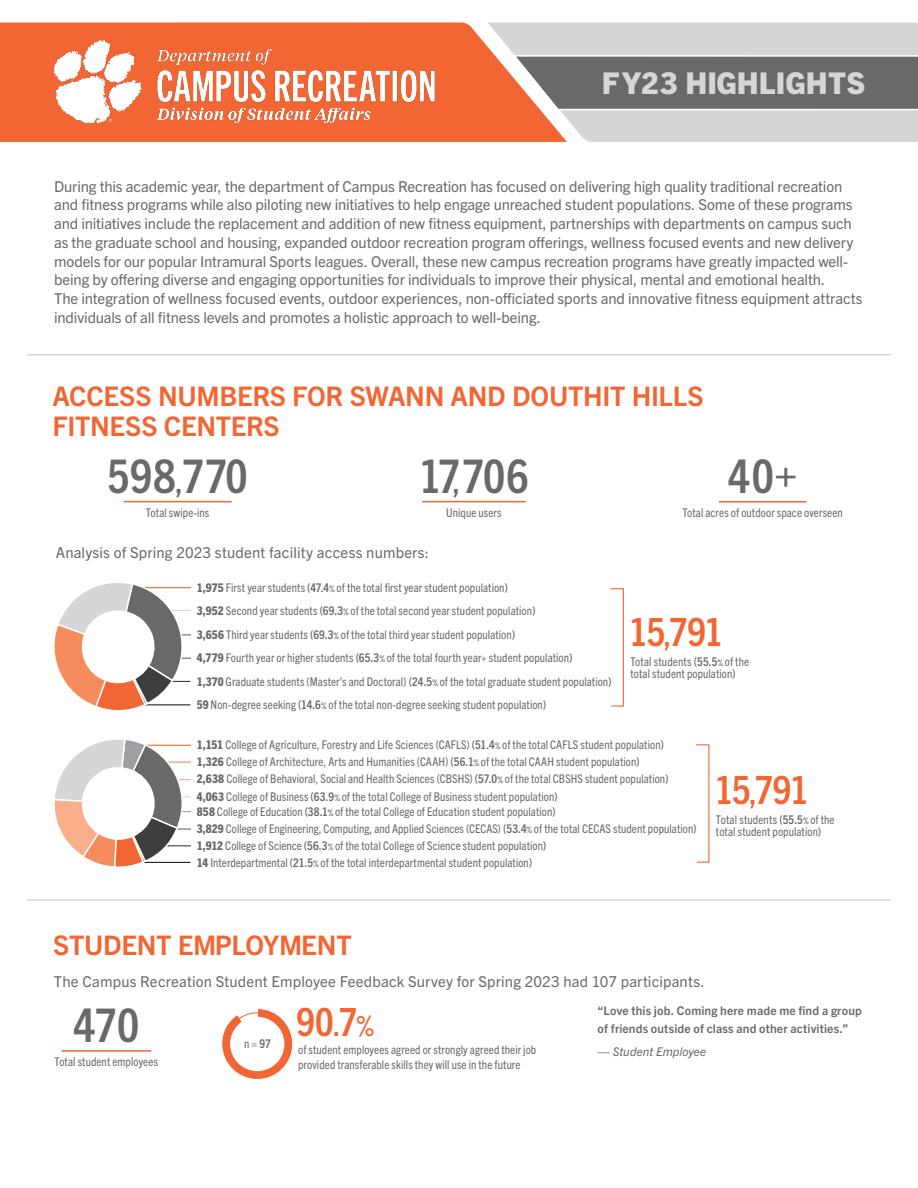
<style>
.page{position:relative;width:918px;height:1188px;background:#fff}
.page>*{position:absolute;margin:0;border:0;box-sizing:border-box;transform-origin:0 0}
.t1{font:700 condensed 46.5px "Trade Gothic Next LT Pro";letter-spacing:.005em;color:#69696c}
.t2{font:700 condensed 39px "Trade Gothic Next LT Pro";letter-spacing:-.025em;color:#f26633}
.t3{font:800 30px "Trade Gothic Next LT Pro";letter-spacing:.01em;color:#d5d6d8}
.t4{font:700 27px/29.7px "Trade Gothic Next LT Pro";letter-spacing:-.01em;color:#f26633}
.t5{font:15px/18.8px "Trade Gothic Next LT Pro";letter-spacing:-.01em;color:#69696c}
.t6{font:15px "Trade Gothic Next LT Pro";letter-spacing:.01em;color:#69696c}
.t7{font:condensed 12px/23.4px "Trade Gothic Next LT Pro";letter-spacing:.005em;color:#69696c}
.t8{font:700 12px/18px "Trade Gothic Next LT Pro";letter-spacing:.015em;color:#69696c}
.t9{font:italic 12px "Trade Gothic Next LT Pro";letter-spacing:.005em;color:#69696c}
.s1{font-size:30px}
.s2{font-weight:800}
.s3{font-weight:700}
.s4{font-weight:700;font-size:9px}
.s5{font-weight:700;font-style:normal}
.s6{font-size:27.75px}
</style>
<div class="page">
<hr style="left:27px;top:899px;width:864px;height:2px;background:#d5d6d8">
<div style="left:567px;top:22px;width:351px;height:120px;background:#d5d6d8"></div>
<svg style="left:0;top:22px;width:567px;height:120px;background:#ef8058"></svg>
<svg style="left:511px;top:54px;width:407px;height:58px;background:#7e7b7c"></svg>
<hr style="left:27px;top:354px;width:864px;height:2px;background:#d5d6d8">
<img style="left:36px;top:27px;width:415px;height:115px">
<hr style="left:124px;top:501px;width:108px;height:1px;background:#f26633">
<hr style="left:62px;top:1050px;width:89px;height:2px;background:#f26633">
<hr style="left:422px;top:501px;width:104px;height:1px;background:#f26633">
<hr style="left:719px;top:501px;width:88px;height:1px;background:#f26633">
<svg style="left:222px;top:1009px;width:71px;height:70px"></svg>
<div style="left:230px;top:1017px;width:54px;height:54px;background:#fff;border-radius:50%"></div>
<div style="left:226px;top:1012px;width:63px;height:64px;border:1px solid #f26633;border-radius:50%"></div>
<hr style="left:113px;top:587px;width:78px;height:1px;background:#f26633">
<hr style="left:113px;top:610px;width:78px;height:1px;background:#d5d6d8">
<hr style="left:113px;top:634px;width:78px;height:1px;background:#69696c">
<hr style="left:113px;top:658px;width:78px;height:1px;background:#69696c">
<hr style="left:103px;top:704px;width:87px;height:1px;background:#231f20">
<hr style="left:103px;top:681px;width:87px;height:1px;background:#3e3e3f">
<svg style="left:610px;top:588px;width:14px;height:119px"></svg>
<svg style="left:696px;top:744px;width:14px;height:119px"></svg>
<svg style="left:54px;top:583px;width:134px;height:127px"></svg>
<svg style="left:54px;top:739px;width:137px;height:128px"></svg>
<h3 class="t3" style="left:602px;top:63px;width:265px">FY23 HIGHLIGHTS</h3>
<p class="t5" style="left:54px;top:176px;width:810px">During this academic year, the department of Campus Recreation has focused on delivering high quality traditional recreation and fitness programs while also piloting new initiatives to help engage unreached student populations. Some of these programs and initiatives include the replacement and addition of new fitness equipment, partnerships with departments on campus such as the graduate school and housing, expanded outdoor recreation program offerings, wellness focused events and new delivery models for our popular Intramural Sports leagues. Overall, these new campus recreation programs have greatly impacted well&shy;being by offering diverse and engaging opportunities for individuals to improve their physical, mental and emotional health.<br>The integration of wellness focused events, outdoor experiences, non-officiated sports and innovative fitness equipment attracts individuals of all fitness levels and promotes a holistic approach to well-being.</p>
<h3 class="t4" style="left:52px;top:380px;width:653px">ACCESS NUMBERS FOR SWANN AND DOUTHIT HILLS<br>FITNESS CENTERS</h3>
<h1 class="t1" style="left:108px;top:444px;width:142px">598<span class="s1">,</span>770</h1>
<p class="t7" style="left:146px;top:500px;width:65px">Total swipe-ins</p>
<h1 class="t1" style="left:419px;top:444px;width:111px">17<span class="s1">,</span>706</h1>
<p class="t7" style="left:446px;top:500px;width:57px">Unique users</p>
<h1 class="t1" style="left:728px;top:444px;width:70px">40+</h1>
<p class="t7" style="left:682px;top:500px;width:162px">Total acres of outdoor space overseen</p>
<p class="t6" style="left:56px;top:542px;width:375px">Analysis of Spring 2023 student facility access numbers:</p>
<p class="t7" style="left:197px;top:575px;width:416px"><span class="s2">1,975</span> First year students <span class="s3">(47.4</span><span class="s4">%</span> of the total first year student population<span class="s3">)<br></span><span class="s2">3,952</span> Second year students <span class="s3">(69.3</span><span class="s4">%</span> of the total second year student population<span class="s3">)<br></span><span class="s2">3,656</span> Third year students <span class="s3">(69.3</span><span class="s4">%</span> of the total third year student population<span class="s3">)<br></span><span class="s2">4,779</span> Fourth year or higher students <span class="s3">(65.3</span><span class="s4">%</span> of the total fourth year+ student population<span class="s3">)<br></span><span class="s2">1,370</span> Graduate students (Master’s and Doctoral) <span class="s3">(24.5</span><span class="s4">%</span> of the total graduate student population<span class="s3">)<br></span><span class="s2">59</span> Non-degree seeking <span class="s3">(14.6</span><span class="s4">%</span> of the total non-degree seeking student population<span class="s3">)</span></p>
<h2 class="t2" style="left:629px;top:606px;width:95px">15<span class="s1">,</span>791</h2>
<p class="t7" style="left:630px;top:655px;width:120px;line-height:12px">Total students <span class="s3">(55.5</span><span class="s4">%</span> of the total student population<span class="s3">)</span></p>
<p class="t7" style="left:197px;top:736px;width:473px;line-height:17.1px"><span class="s2">1,151</span> College of Agriculture, Forestry and Life Sciences (CAFLS) <span class="s3">(51.4</span><span class="s4">%</span> of the total CAFLS student population<span class="s3">)<br></span><span class="s2">1,326</span> College of Architecture, Arts and Humanities (CAAH) <span class="s3">(56.1</span><span class="s4">%</span> of the total CAAH student population<span class="s3">)<br></span><span class="s2">2,638</span> College of Behavioral, Social and Health Sciences (CBSHS) <span class="s3">(57.0</span><span class="s4">%</span> of the total CBSHS student population<span class="s3">)<br></span><span class="s2">4,063</span> College of Business <span class="s3">(63.9</span><span class="s4">%</span> of the total College of Business student population<span class="s3">)</span></p>
<p class="t7" style="left:197px;top:803px;width:501px;line-height:16.8px"><span class="s2">858</span> College of Education <span class="s3">(38.1</span><span class="s4">%</span> of the total College of Education student population<span class="s3">)<br></span><span class="s2">3,829</span> College of Engineering, Computing, and Applied Sciences (CECAS) <span class="s3">(53.4</span><span class="s4">%</span> of the total CECAS student population<span class="s3">)<br></span><span class="s2">1,912</span> College of Science <span class="s3">(56.3</span><span class="s4">%</span> of the total College of Science student population<span class="s3">)<br></span><span class="s2">14</span> Interdepartmental <span class="s3">(21.5</span><span class="s4">%</span> of the total interdepartmental student population<span class="s3">)</span></p>
<h2 class="t2" style="left:715px;top:763px;width:95px">15<span class="s1">,</span>791</h2>
<p class="t7" style="left:716px;top:813px;width:120px;line-height:12px">Total students <span class="s3">(55.5</span><span class="s4">%</span> of the total student population<span class="s3">)</span></p>
<h3 class="t4" style="left:53px;top:928px;width:300px">STUDENT EMPLOYMENT</h3>
<p class="t6" style="left:54px;top:972px;width:652px">The Campus Recreation Student Employee Feedback Survey for Spring 2023 had 107 participants.</p>
<h1 class="t1" style="left:74px;top:994px;width:67px">470</h1>
<p class="t7" style="left:55px;top:1049px;width:105px">Total student employees</p>
<p class="t8" style="left:598px;top:1001px;width:266px">“Love this job. Coming here made me find a group of friends outside of class and other activities.”</p>
<p class="t9" style="left:598px;top:1043px;width:110px"><span class="s5">—</span> Student Employee</p>
<h2 class="t2" style="left:297px;top:995px;width:79px">90<span class="s1">.</span>7<span class="s6">%</span></h2>
<p class="t7" style="left:298px;top:1042px;width:240px;line-height:15px">of student employees agreed or strongly agreed their job provided transferable skills they will use in the future</p>
<p class="t7" style="left:244px;top:1031px;width:28px">n = <span class="s3">97</span></p>
</div>
